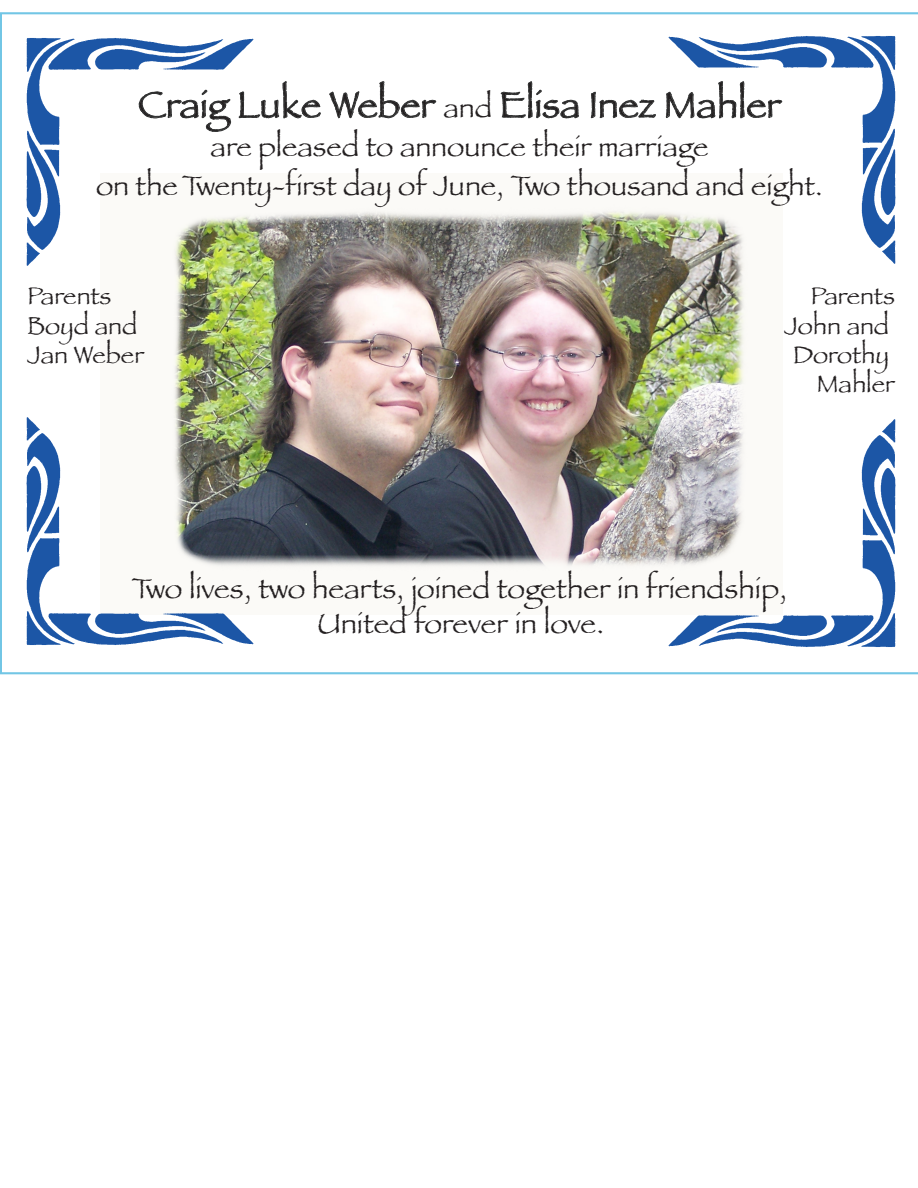
<style>
.page{position:relative;width:918px;height:1188px;background:#fff}
.page>*{position:absolute;margin:0;border:0;box-sizing:border-box;transform-origin:0 0}
.t1{font:37.65px "Papyrus";color:#231f20}
.t2{font:29.4px/35.5px "Papyrus";color:#231f20;text-align:center}
.t3{font:28.8px/39.2px "Papyrus";color:#231f20;text-align:center}
.t4{font:25.2px/29.4px "Papyrus";color:#231f20}
.s1{font-size:28.8px}
</style>
<div class="page">
<img style="left:0;top:12px;width:918px;height:662px">
<img style="left:0;top:400px;width:277px;height:271px">
<img style="left:0;top:13px;width:277px;height:270px">
<img style="left:645px;top:402px;width:273px;height:271px">
<img style="left:645px;top:12px;width:273px;height:269px">
<h1 class="t1" style="left:138px;top:82px;width:644px">Craig Luke Weber <span class="s1">and</span> Elisa Inez Mahler</h1>
<p class="t3" style="left:96px;top:127px;width:728px">are pleased to announce their marriage<br>on the Twenty-first day of June, Two thousand and eight.</p>
<p class="t4" style="left:27px;top:281px;width:118px">Parents<br>Boyd and<br>Jan Weber</p>
<p class="t4" style="left:784px;top:281px;width:112px;text-align:right">Parents<br>John and<br>Dorothy<br>Mahler</p>
<p class="t2" style="left:132px;top:570px;width:657px">Two lives, two hearts, joined together in friendship,<br>United forever in love.</p>
</div>
